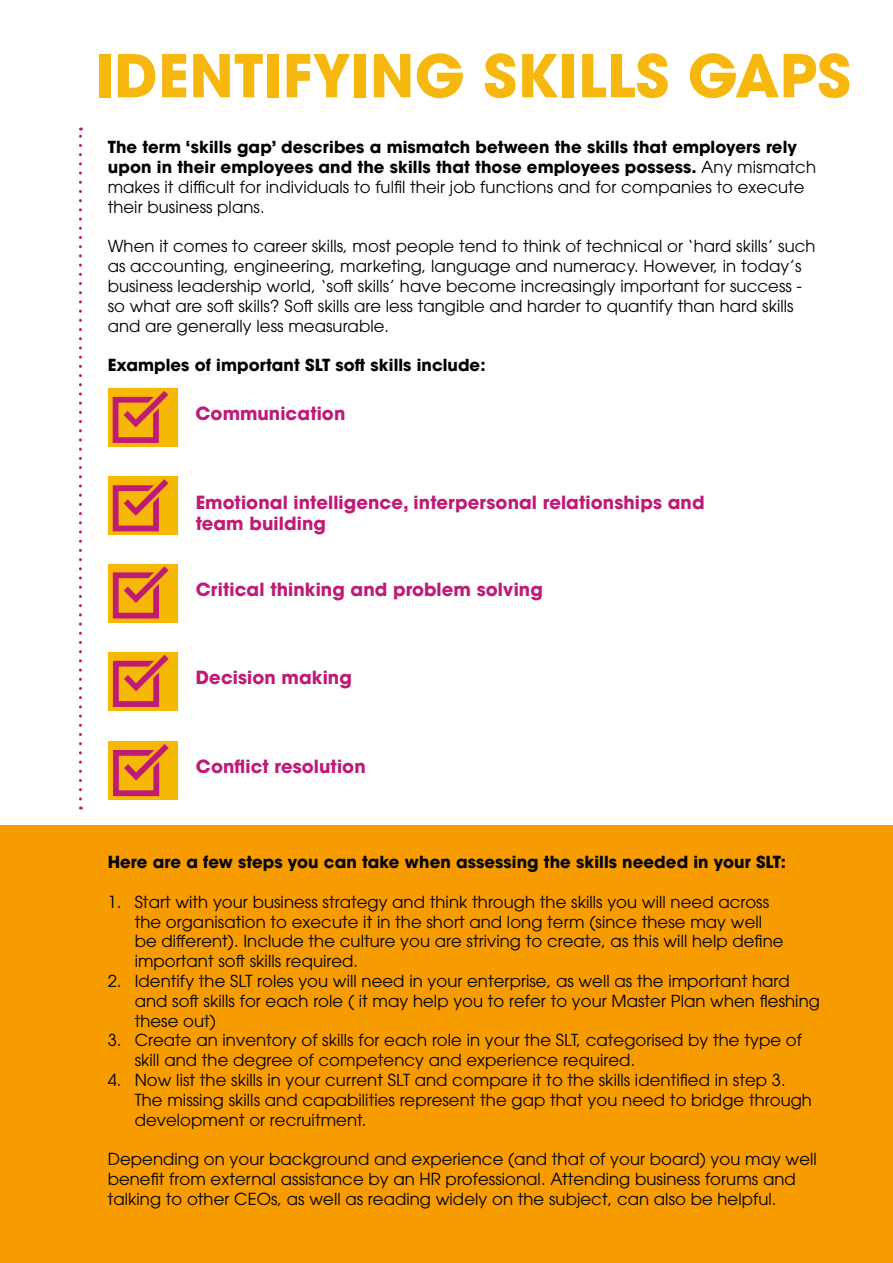
<style>
.page{position:relative;width:893px;height:1263px;background:#fff}
.page>*{position:absolute;margin:0;border:0;box-sizing:border-box;transform-origin:0 0}
.t1{font:700 58.5px "ITC Avant Garde Pro";letter-spacing:.005em;color:#f6b70e}
.t2{font:700 18px/21.6px "ITC Avant Garde Pro";letter-spacing:.005em;color:#bf1a76}
.t3{font:16.5px/19.8px "ITC Avant Garde Pro";letter-spacing:.005em;color:#000}
.t4{font:700 16.5px/19.8px "ITC Avant Garde Pro";letter-spacing:.005em;color:#000}
.s1{font-weight:400}
</style>
<div class="page">
<svg style="left:79px;top:128px;width:3px;height:671px"></svg>
<div style="left:108px;top:388px;width:69px;height:59px;background:#f6b705"></div>
<svg style="left:113px;top:391px;width:55px;height:52px"></svg>
<div style="left:0;top:825px;width:893px;height:438px;background:#f69c00"></div>
<div style="left:108px;top:477px;width:69px;height:58px;background:#f6b705"></div>
<svg style="left:113px;top:479px;width:55px;height:52px"></svg>
<div style="left:108px;top:564px;width:69px;height:58px;background:#f6b705"></div>
<svg style="left:113px;top:566px;width:55px;height:52px"></svg>
<div style="left:109px;top:652px;width:69px;height:59px;background:#f6b705"></div>
<svg style="left:113px;top:655px;width:56px;height:52px"></svg>
<div style="left:109px;top:741px;width:69px;height:59px;background:#f6b705"></div>
<svg style="left:113px;top:744px;width:56px;height:52px"></svg>
<h1 class="t1" style="left:95px;top:37px;width:757px">IDENTIFYING SKILLS GAPS</h1>
<p class="t4" style="left:108px;top:137px;width:710px">The term ‘skills gap’ describes a mismatch between the skills that employers rely upon in their employees and the skills that those employees possess. <span class="s1">Any mismatch makes it difficult for individuals to fulfil their job functions and for companies to execute their business plans.</span></p>
<p class="t3" style="left:108px;top:236px;width:709px">When it comes to career skills, most people tend to think of technical or ‘hard skills’ such as accounting, engineering, marketing, language and numeracy. However, in today’s business leadership world, ‘soft skills’ have become increasingly important for success - so what are soft skills? Soft skills are less tangible and harder to quantify than hard skills and are generally less measurable.</p>
<p class="t4" style="left:108px;top:355px;width:379px">Examples of important SLT soft skills include:</p>
<p class="t2" style="left:196px;top:402px;width:151px">Communication</p>
<p class="t2" style="left:196px;top:491px;width:510px">Emotional intelligence, interpersonal relationships and team building</p>
<p class="t2" style="left:196px;top:578px;width:349px">Critical thinking and problem solving</p>
<p class="t2" style="left:196px;top:666px;width:158px">Decision making</p>
<p class="t2" style="left:196px;top:755px;width:171px">Conflict resolution</p>
<p class="t4" style="left:108px;top:852px;width:680px">Here are a few steps you can take when assessing the skills needed in your SLT:</p>
<p class="t3" style="left:135px;top:892px;width:650px;text-indent:-27px">1. Start with your business strategy and think through the skills you will need across the organisation to execute it in the short and long term (since these may well be different). Include the culture you are striving to create, as this will help define important soft skills required.</p>
<p class="t3" style="left:135px;top:971px;width:687px;text-indent:-27px">2. Identify the SLT roles you will need in your enterprise, as well as the important hard and soft skills for each role ( it may help you to refer to your Master Plan when fleshing these out)</p>
<p class="t3" style="left:135px;top:1030px;width:669px;text-indent:-27px">3. Create an inventory of skills for each role in your the SLT, categorised by the type of skill and the degree of competency and experience required.</p>
<p class="t3" style="left:135px;top:1070px;width:679px;text-indent:-27px">4. Now list the skills in your current SLT and compare it to the skills identified in step 3.<br>The missing skills and capabilities represent the gap that you need to bridge through development or recruitment.</p>
<p class="t3" style="left:108px;top:1149px;width:711px">Depending on your background and experience (and that of your board) you may well benefit from external assistance by an HR professional. Attending business forums and talking to other CEOs, as well as reading widely on the subject, can also be helpful.</p>
</div>
